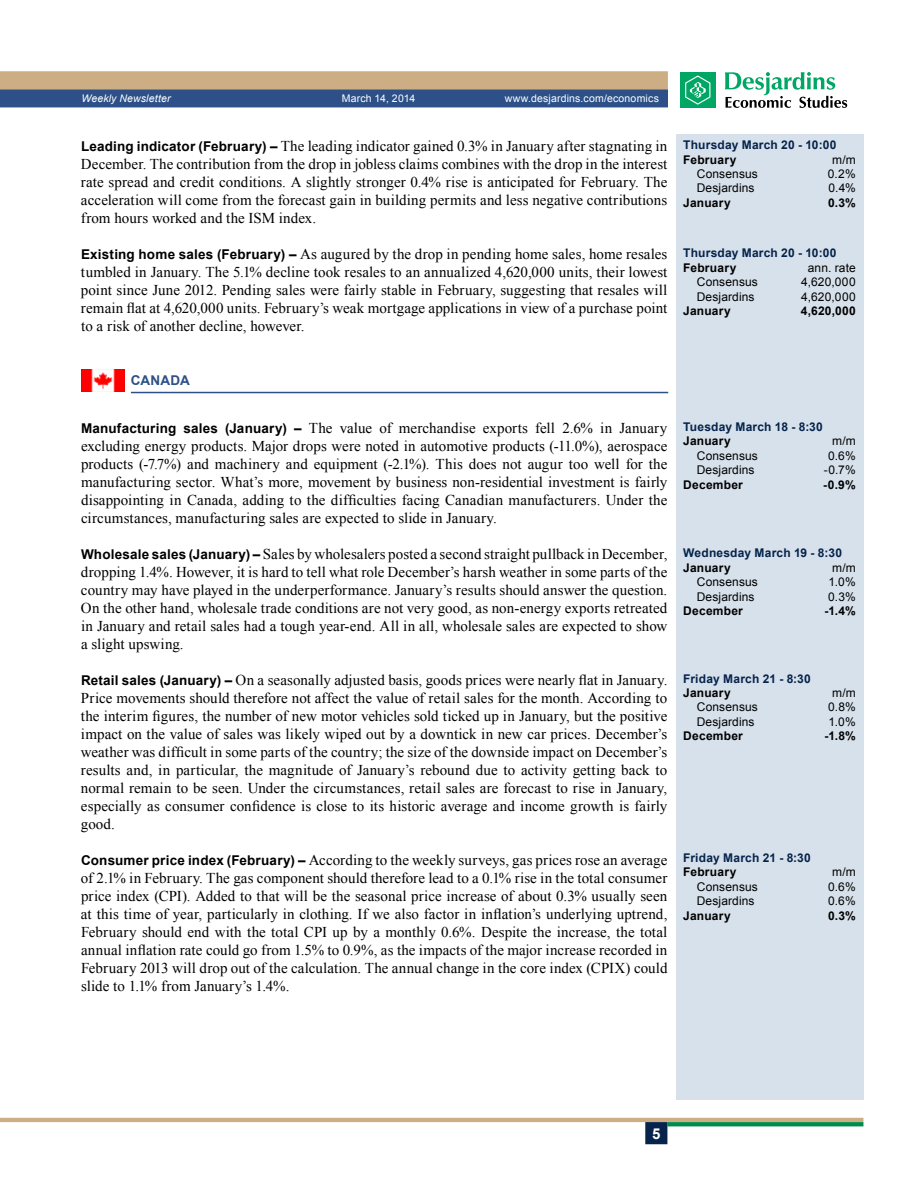
<style>
.page{position:relative;width:918px;height:1188px;background:#fff}
.page>*{position:absolute;margin:0;border:0;box-sizing:border-box;transform-origin:0 0}
.t1{font:15px/18px "Times New Roman";letter-spacing:.005em;color:#000;text-align:justify}
.t2{font:700 15px "Arial";color:#fff}
.t3{font:700 13.5px "Arial";color:#2d5088}
.t4{font:12px "Arial";letter-spacing:.01em;color:#000}
.t5{font:700 12px "Arial";letter-spacing:.02em;color:#000}
.t6{font:700 12px "Arial";letter-spacing:.015em;color:#05234b}
.t7{font:10.5px "Arial";letter-spacing:.015em;color:#fff}
.t8{font:italic 10.5px "Arial";letter-spacing:.01em;color:#fff}
.s1{font-family:"Arial";font-weight:700;font-size:13.5px}
</style>
<div class="page">
<hr style="left:0;top:1118px;width:863px;height:4px;background:#cdae84">
<svg style="left:667px;top:1122px;width:196px;height:4px"></svg>
<div style="left:645px;top:1122px;width:22px;height:22px;background:#05234b;border:2px solid #05234b"></div>
<svg style="left:0;top:71px;width:668px;height:36px;background:#7f8087"></svg>
<div style="left:680px;top:72px;width:36px;height:36px;background:#00a664"></div>
<svg style="left:685px;top:75px;width:25px;height:30px"></svg>
<svg style="left:725px;top:72px;width:122px;height:36px"></svg>
<hr style="left:131px;top:392px;width:537px;height:1px;background:#2d5088">
<img style="left:81px;top:370px;width:43px;height:21px">
<div style="left:676px;top:134px;width:187px;height:966px;background:#d7e1eb"></div>
<p class="t8" style="left:81px;top:92px;width:91px">Weekly Newsletter</p>
<p class="t7" style="left:342px;top:92px;width:75px">March 14, 2014</p>
<p class="t7" style="left:505px;top:92px;width:156px">www.desjardins.com/economics</p>
<p class="t1" style="left:81px;top:137px;width:588px"><span class="s1">Leading indicator (February) –</span> The leading indicator gained 0.3% in January after stagnating in December. The contribution from the drop in jobless claims combines with the drop in the interest rate spread and credit conditions. A slightly stronger 0.4% rise is anticipated for February. The acceleration will come from the forecast gain in building permits and less negative contributions from hours worked and the ISM index.</p>
<p class="t1" style="left:81px;top:245px;width:588px"><span class="s1">Existing home sales (February) –</span> As augured by the drop in pending home sales, home resales tumbled in January. The 5.1% decline took resales to an annualized 4,620,000 units, their lowest point since June 2012. Pending sales were fairly stable in February, suggesting that resales will remain flat at 4,620,000 units. February’s weak mortgage applications in view of a purchase point to a risk of another decline, however.</p>
<p class="t6" style="left:683px;top:137px;width:155px">Thursday March 20 - 10:00</p>
<p class="t5" style="left:683px;top:151px;width:55px">February</p>
<p class="t4" style="left:832px;top:151px;width:25px">m/m</p>
<p class="t4" style="left:697px;top:166px;width:63px">Consensus</p>
<p class="t4" style="left:828px;top:166px;width:29px">0.2%</p>
<p class="t4" style="left:697px;top:180px;width:59px">Desjardins</p>
<p class="t4" style="left:829px;top:180px;width:29px">0.4%</p>
<p class="t5" style="left:683px;top:195px;width:49px">January</p>
<p class="t5" style="left:828px;top:195px;width:29px">0.3%</p>
<p class="t6" style="left:683px;top:245px;width:155px">Thursday March 20 - 10:00</p>
<p class="t5" style="left:683px;top:260px;width:55px">February</p>
<p class="t4" style="left:808px;top:260px;width:49px">ann. rate</p>
<p class="t4" style="left:697px;top:274px;width:63px">Consensus</p>
<p class="t4" style="left:801px;top:274px;width:56px">4,620,000</p>
<p class="t4" style="left:697px;top:289px;width:59px">Desjardins</p>
<p class="t4" style="left:801px;top:289px;width:56px">4,620,000</p>
<p class="t5" style="left:683px;top:303px;width:49px">January</p>
<p class="t5" style="left:801px;top:303px;width:56px">4,620,000</p>
<p class="t3" style="left:131px;top:371px;width:41px">Canada</p>
<p class="t1" style="left:81px;top:418px;width:588px"><span class="s1">Manufacturing sales (January) –</span> The value of merchandise exports fell 2.6% in January excluding energy products. Major drops were noted in automotive products (-11.0%), aerospace products (-7.7%) and machinery and equipment (-2.1%). This does not augur too well for the manufacturing sector. What’s more, movement by business non-residential investment is fairly disappointing in Canada, adding to the difficulties facing Canadian manufacturers. Under the circumstances, manufacturing sales are expected to slide in January.</p>
<p class="t1" style="left:81px;top:544px;width:588px"><span class="s1">Wholesale sales (January) –</span> Sales by wholesalers posted a second straight pullback in December, dropping 1.4%. However, it is hard to tell what role December’s harsh weather in some parts of the country may have played in the underperformance. January’s results should answer the question.<br>On the other hand, wholesale trade conditions are not very good, as non-energy exports retreated in January and retail sales had a tough year-end. All in all, wholesale sales are expected to show a slight upswing.</p>
<p class="t1" style="left:81px;top:670px;width:588px"><span class="s1">Retail sales (January) –</span> On a seasonally adjusted basis, goods prices were nearly flat in January.<br>Price movements should therefore not affect the value of retail sales for the month. According to the interim figures, the number of new motor vehicles sold ticked up in January, but the positive impact on the value of sales was likely wiped out by a downtick in new car prices. December’s weather was difficult in some parts of the country; the size of the downside impact on December’s results and, in particular, the magnitude of January’s rebound due to activity getting back to normal remain to be seen. Under the circumstances, retail sales are forecast to rise in January, especially as consumer confidence is close to its historic average and income growth is fairly good.</p>
<p class="t1" style="left:81px;top:850px;width:588px"><span class="s1">Consumer price index (February) –</span> According to the weekly surveys, gas prices rose an average of 2.1% in February. The gas component should therefore lead to a 0.1% rise in the total consumer price index (CPI). Added to that will be the seasonal price increase of about 0.3% usually seen at this time of year, particularly in clothing. If we also factor in inflation’s underlying uptrend, February should end with the total CPI up by a monthly 0.6%. Despite the increase, the total annual inflation rate could go from 1.5% to 0.9%, as the impacts of the major increase recorded in February 2013 will drop out of the calculation. The annual change in the core index (CPIX) could slide to 1.1% from January’s 1.4%.</p>
<p class="t6" style="left:683px;top:419px;width:141px">Tuesday March 18 - 8:30</p>
<p class="t5" style="left:683px;top:433px;width:49px">January</p>
<p class="t4" style="left:832px;top:433px;width:25px">m/m</p>
<p class="t4" style="left:697px;top:448px;width:63px">Consensus</p>
<p class="t4" style="left:828px;top:448px;width:29px">0.6%</p>
<p class="t4" style="left:697px;top:462px;width:59px">Desjardins</p>
<p class="t4" style="left:824px;top:462px;width:33px">-0.7%</p>
<p class="t5" style="left:683px;top:476px;width:61px">December</p>
<p class="t5" style="left:823px;top:476px;width:34px">-0.9%</p>
<p class="t6" style="left:683px;top:545px;width:160px">Wednesday March 19 - 8:30</p>
<p class="t5" style="left:683px;top:560px;width:49px">January</p>
<p class="t4" style="left:832px;top:560px;width:25px">m/m</p>
<p class="t4" style="left:697px;top:574px;width:63px">Consensus</p>
<p class="t4" style="left:829px;top:574px;width:29px">1.0%</p>
<p class="t4" style="left:697px;top:589px;width:59px">Desjardins</p>
<p class="t4" style="left:828px;top:589px;width:29px">0.3%</p>
<p class="t5" style="left:683px;top:603px;width:61px">December</p>
<p class="t5" style="left:825px;top:603px;width:33px">-1.4%</p>
<p class="t6" style="left:683px;top:671px;width:129px">Friday March 21 - 8:30</p>
<p class="t5" style="left:683px;top:685px;width:49px">January</p>
<p class="t4" style="left:832px;top:685px;width:25px">m/m</p>
<p class="t4" style="left:697px;top:699px;width:63px">Consensus</p>
<p class="t4" style="left:828px;top:699px;width:29px">0.8%</p>
<p class="t4" style="left:697px;top:714px;width:59px">Desjardins</p>
<p class="t4" style="left:829px;top:714px;width:29px">1.0%</p>
<p class="t5" style="left:683px;top:728px;width:61px">December</p>
<p class="t5" style="left:824px;top:728px;width:33px">-1.8%</p>
<p class="t6" style="left:683px;top:850px;width:129px">Friday March 21 - 8:30</p>
<p class="t5" style="left:683px;top:864px;width:55px">February</p>
<p class="t4" style="left:832px;top:864px;width:25px">m/m</p>
<p class="t4" style="left:697px;top:879px;width:63px">Consensus</p>
<p class="t4" style="left:828px;top:879px;width:29px">0.6%</p>
<p class="t4" style="left:697px;top:893px;width:59px">Desjardins</p>
<p class="t4" style="left:828px;top:893px;width:29px">0.6%</p>
<p class="t5" style="left:683px;top:907px;width:49px">January</p>
<p class="t5" style="left:828px;top:907px;width:29px">0.3%</p>
<p class="t2" style="left:652px;top:1124px;width:10px">5</p>
</div>
